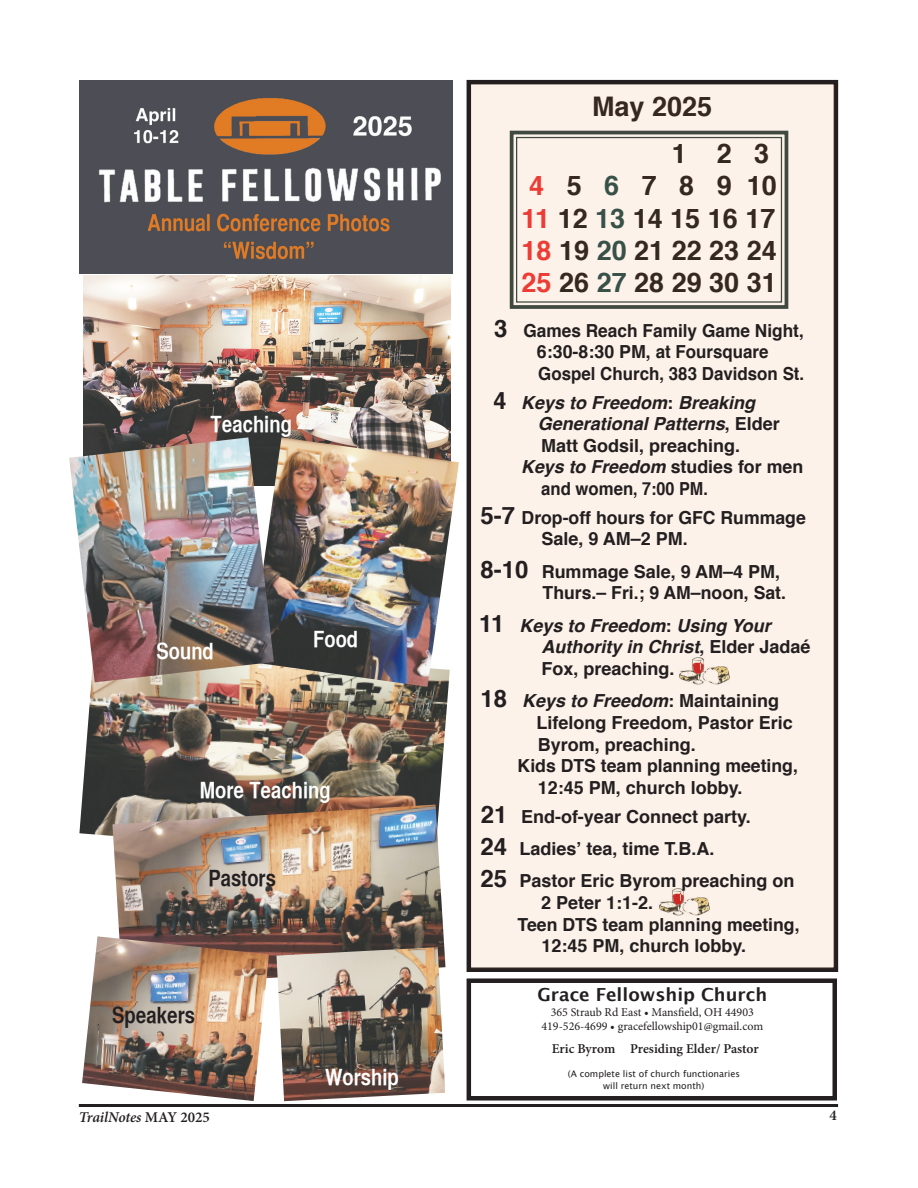
<style>
.page{position:relative;width:918px;height:1188px;background:#fff}
.page>*{position:absolute;margin:0;border:0;box-sizing:border-box;transform-origin:0 0}
.t1{font:700 27px/32.4px "Helvetica";color:#231f20}
.t2{font:22.5px "Helvetica CY Bold";color:#fff}
.t3{font:22.5px "Helvetica CY Bold";color:#231f20}
.t4{font:700 18px/21.6px "Helvetica";color:#231f20}
.t5{font:italic 700 18px/21.6px "Helvetica";color:#231f20}
.t6{font:700 18px/21.6px "Helvetica";color:#231f20;scale:.96 1}
.t7{font:700 18px "Lucida Grande";color:#231f20}
.t8{font:700 18px "Helvetica";color:#231f20;scale:.93 1}
.t9{font:italic 600 15px "Minion Pro";letter-spacing:-.01em;color:#231f20}
.t10{font:600 15px "Minion Pro";color:#231f20}
.t11{font:600 13.5px "Minion Pro";color:#231f20}
.t12{font:12px/14.4px "Minion Pro";color:#231f20;text-align:center}
.t13{font:9px/12px "Lucida Grande";color:#231f20;text-align:center}
.s1{color:#ee3637}
.s2{color:#254c4d}
.s3{font-size:24px}
.s4{font-style:normal;font-size:24px}
.s5{font-style:normal}
</style>
<div class="page">
<div style="left:467px;top:80px;width:371px;height:892px;border:4px solid #231f20"></div>
<hr style="left:79px;top:1104px;width:759px;height:3px;background:#231f20">
<div style="left:467px;top:978px;width:370px;height:123px;border:4px solid #231f20"></div>
<img style="left:80px;top:81px;width:373px;height:192px">
<img style="left:83px;top:276px;width:367px;height:161px">
<img style="left:79px;top:682px;width:370px;height:154px">
<img style="left:250px;top:437px;width:209px;height:250px">
<img style="left:69px;top:437px;width:205px;height:245px">
<img style="left:112px;top:805px;width:334px;height:173px">
<img style="left:82px;top:936px;width:187px;height:165px">
<img style="left:276px;top:947px;width:169px;height:154px">
<div style="left:471px;top:84px;width:364px;height:885px;background:#fcf2e9"></div>
<p class="t1" style="left:592px;top:91px;width:122px">May 2025</p>
<p class="t2" style="left:211px;top:411px;width:83px">Teaching</p>
<p class="t2" style="left:157px;top:637px;width:59px">Sound</p>
<p class="t2" style="left:313px;top:625px;width:47px">Food</p>
<p class="t2" style="left:200px;top:777px;width:132px">More Teaching</p>
<p class="t3" style="left:208px;top:865px;width:69px">Pastors</p>
<p class="t3" style="left:112px;top:1001px;width:84px">Speakers</p>
<p class="t2" style="left:325px;top:1063px;width:75px">Worship</p>
<p class="t1" style="left:522px;top:137px;width:257px;text-indent:150px">1 2 3<br><span class="s1">4</span> 5 <span class="s2">6</span> 7 8 9 10<br><span class="s1">11</span> 12 <span class="s2">13</span> 14 15 16 17<br><span class="s1">18</span> 19 <span class="s2">20</span> 21 22 23 24<br><span class="s1">25</span> 26 <span class="s2">27</span> 28 29 30 31</p>
<p class="t6" style="left:537px;top:320px;width:280px;text-indent:-43px"><span class="s3">3</span> Games Reach Family Game Night,<br>6:30-8:30 PM, at Foursquare<br>Gospel Church, 383 Davidson St.</p>
<p class="t5" style="left:494px;top:392px;width:263px"><span class="s4">4</span> Keys to Freedom<span class="s5">:</span> Breaking</p>
<p class="t5" style="left:538px;top:413px;width:244px">Generational Patterns<span class="s5">, Elder</span></p>
<p class="t4" style="left:541px;top:435px;width:201px">Matt Godsil, preaching.</p>
<p class="t5" style="left:521px;top:456px;width:284px">Keys to Freedom <span class="s5">studies for men</span></p>
<p class="t8" style="left:541px;top:474px;width:181px">and women, 7:00 PM.</p>
<p class="t4" style="left:542px;top:507px;width:266px;text-indent:-61px"><span class="s3">5-7</span> Drop-off hours for GFC Rummage<br>Sale, 9 AM–2 PM.</p>
<p class="t4" style="left:543px;top:561px;width:245px;text-indent:-62px"><span class="s3">8-10</span> Rummage Sale, 9 AM–4 PM,<br>Thurs.– Fri.; 9 AM–noon, Sat.</p>
<p class="t5" style="left:541px;top:615px;width:271px;text-indent:-62px"><span class="s4">11</span> Keys to Freedom<span class="s5">:</span> Using Your<br>Authority in Christ<span class="s5">, Elder Jadaé<br>Fox, preaching.</span></p>
<p class="t5" style="left:480px;top:690px;width:300px"><span class="s4">18</span> Keys to Freedom<span class="s5">: Maintaining</span></p>
<p class="t4" style="left:537px;top:712px;width:258px">Lifelong Freedom, Pastor Eric</p>
<p class="t4" style="left:538px;top:734px;width:160px">Byrom, preaching.</p>
<p class="t4" style="left:518px;top:755px;width:282px">Kids DTS team planning meeting,</p>
<p class="t4" style="left:538px;top:777px;width:206px">12:45 PM, church lobby.</p>
<p class="t4" style="left:480px;top:800px;width:315px;line-height:32.4px"><span class="s3">21</span> End-of-year Connect party.<br><span class="s3">24</span> Ladies’ tea, time T.B.A.<br><span class="s3">25</span> Pastor Eric Byrom preaching on</p>
<p class="t4" style="left:541px;top:892px;width:114px">2 Peter 1:1-2.</p>
<p class="t4" style="left:518px;top:914px;width:283px">Teen DTS team planning meeting,</p>
<p class="t4" style="left:542px;top:935px;width:206px">12:45 PM, church lobby.</p>
<p class="t7" style="left:538px;top:980px;width:231px">Grace Fellowship Church</p>
<p class="t12" style="left:541px;top:1005px;width:223px">365 Straub Rd East • Mansfield, OH 44903<br>419-526-4699 • gracefellowship01@gmail.com</p>
<p class="t11" style="left:552px;top:1039px;width:209px">Eric Byrom Presiding Elder/ Pastor</p>
<p class="t13" style="left:568px;top:1068px;width:174px">(A complete list of church functionaries will return next month)</p>
<p class="t9" style="left:79px;top:1107px;width:133px">TrailNotes <span class="s5">MAY 2025</span></p>
<p class="t10" style="left:829px;top:1105px;width:9px">4</p>
</div>
